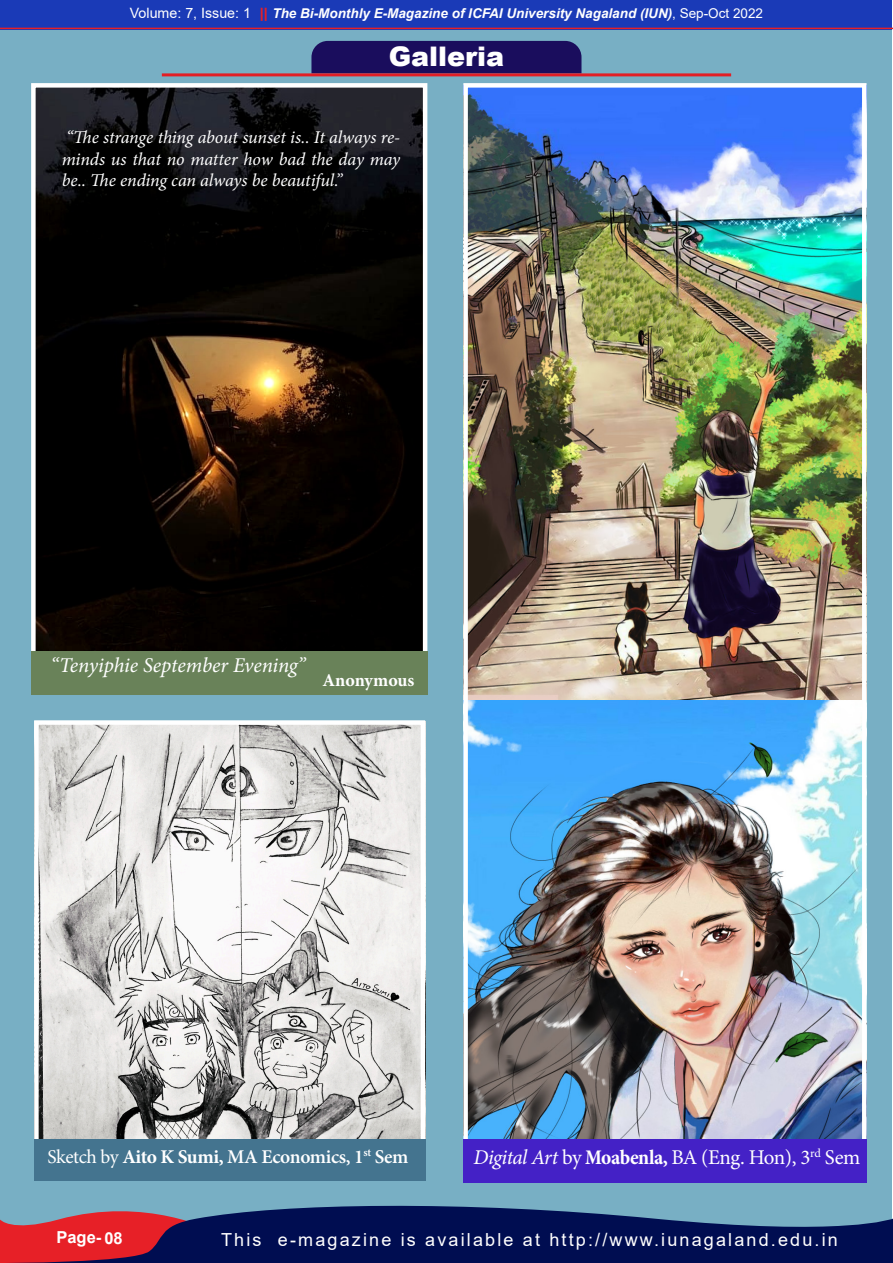
<style>
.page{position:relative;width:893px;height:1263px;background:#fff}
.page>*{position:absolute;margin:0;border:0;box-sizing:border-box;transform-origin:0 0}
.t1{font:900 27px "Arial";color:#fff}
.t2{font:21px "Minion Pro";letter-spacing:-.03em;color:#fff}
.t3{font:italic 21px "Minion Pro";letter-spacing:-.01em;color:#fff}
.t4{font:600 19.5px "Minion Pro";letter-spacing:-.02em;color:#fff}
.t5{font:italic 18px/21.6px "Minion Pro";letter-spacing:-.005em;color:#fff;text-align:justify}
.t6{font:18px "Arial";letter-spacing:.12em;color:#fff}
.t7{font:700 18px "Minion Pro";letter-spacing:-.005em;color:#fff}
.t8{font:700 16.5px "Arial";color:#fff}
.t9{font:italic 700 13.5px "Arial";color:#fff}
.s1{font-weight:400;font-style:normal;font-size:14.25px}
.s2{font-weight:900;font-style:normal;font-size:14.25px;color:#e72027}
.s3{font-weight:400;font-style:normal}
.s4{font-weight:400}
.s5{font-weight:700}
.s6{font-style:italic}
.s7{font-weight:700;font-stretch:condensed}
</style>
<div class="page">
<div style="left:0;top:5px;width:891px;height:1251px;background:#78afc4"></div>
<svg style="left:1px;top:1200px;width:892px;height:63px;fill:#000d51"></svg>
<img style="left:468px;top:88px;width:393px;height:1051px">
<div style="left:1px;top:0;width:891px;height:29px;background:#1a3ab7"></div>
<hr style="left:0;top:28px;width:893px;height:1px;background:#e72027">
<div style="left:311px;top:41px;width:270px;height:32px;background:#1a0d5d"></div>
<hr style="left:162px;top:73px;width:569px;height:3px;background:#e31e25">
<img style="left:36px;top:88px;width:386px;height:563px">
<img style="left:39px;top:725px;width:381px;height:414px">
<div style="left:31px;top:83px;width:396px;height:611px;border:4px solid #fff"></div>
<div style="left:463px;top:83px;width:403px;height:1063px;border:4px solid #fff"></div>
<div style="left:34px;top:720px;width:391px;height:424px;border:4px solid #fff"></div>
<div style="left:31px;top:651px;width:396px;height:43px;background:#698259"></div>
<div style="left:463px;top:1139px;width:403px;height:44px;background:#4421c6"></div>
<div style="left:34px;top:1139px;width:391px;height:41px;background:#44748f"></div>
<p class="t9" style="left:130px;top:4px;width:635px"><span class="s1">Volume: 7, Issue: 1</span> <span class="s2">||</span> The Bi-Monthly E-Magazine of ICFAI University Nagaland (IUN)<span class="s3">, Sep-Oct 2022</span></p>
<p class="t1" style="left:389px;top:36px;width:117px">Galleria</p>
<p class="t5" style="left:62px;top:126px;width:340px">“The strange thing about sunset is.. It always re&shy;minds us that no matter how bad the day may be.. The ending can always be beautiful.”</p>
<p class="t3" style="left:51px;top:651px;width:256px">“Tenyiphie September Evening”</p>
<p class="t7" style="left:323px;top:668px;width:93px">Anonymous</p>
<p class="t4" style="left:48px;top:1143px;width:362px"><span class="s4">Sketch by</span> <span class="s5">Aito K Sumi,</span> MA Economics, 1<sup>st</sup> Sem</p>
<p class="t2" style="left:473px;top:1143px;width:388px"><span class="s6">Digital Art</span> by <span class="s7">Moabenla,</span> BA (Eng. Hon), 3<sup>rd</sup> Sem</p>
<p class="t8" style="left:56px;top:1226px;width:68px">Page- 08</p>
<p class="t6" style="left:221px;top:1227px;width:618px">This e-magazine is available at http://www.iunagaland.edu.in</p>
</div>
